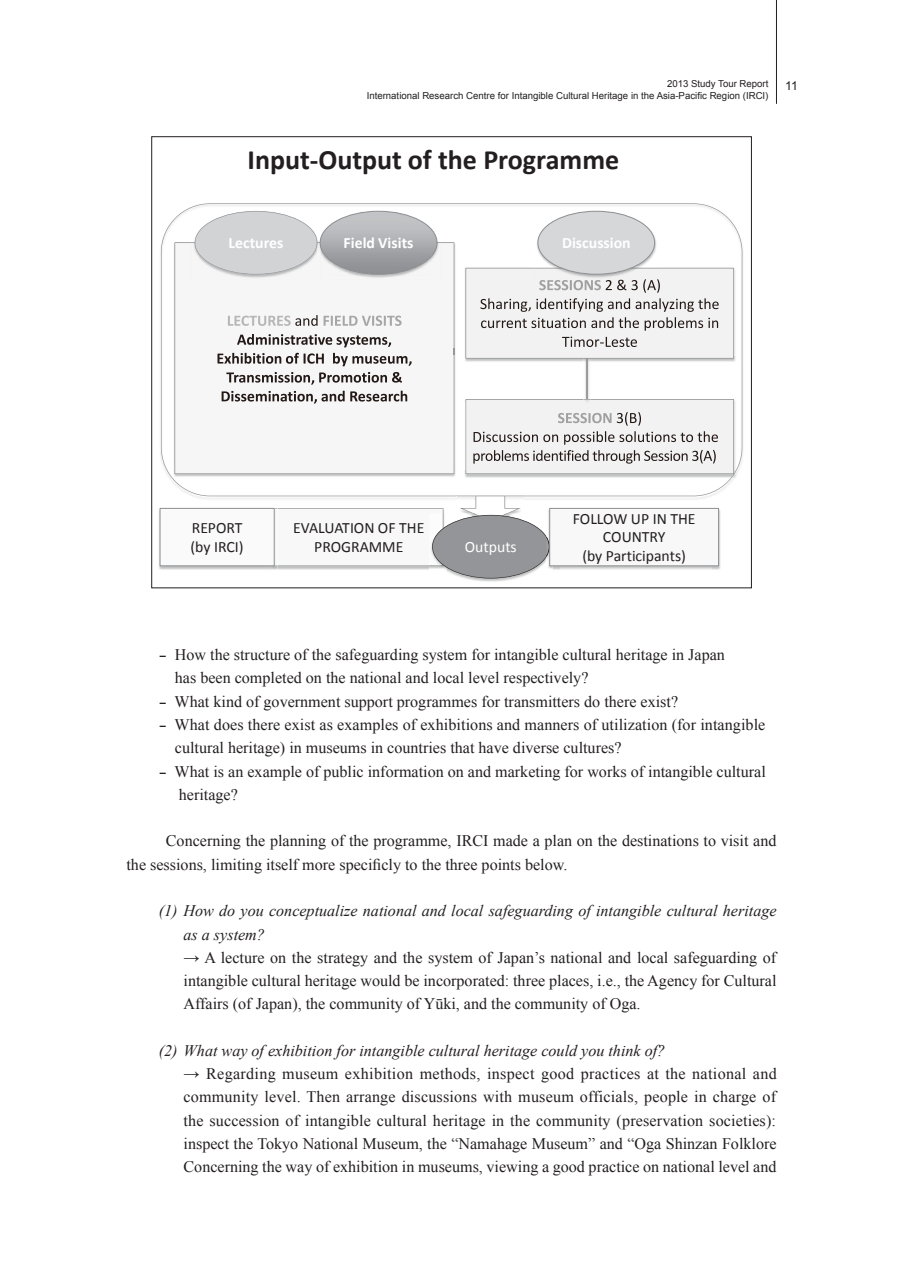
<style>
.page{position:relative;width:903px;height:1275px;background:#fff}
.page>*{position:absolute;margin:0;border:0;box-sizing:border-box;transform-origin:0 0}
.t1{font:700 28px "Calibri";color:#231f20}
.t2{font:16.1px/23.3px "Times New Roman";color:#231f20;text-align:justify}
.t3{font:16.1px/23.3px "Times New Roman";color:#231f20;scale:1.5 1}
.t4{font:italic 16.1px/23.3px "Times New Roman";color:#231f20}
.t5{font:15.75px/18.9px "Calibri";color:#231f20;text-align:center}
.t6{font:700 15.75px "Calibri";color:#fff}
.t7{font:15.75px "Calibri";color:#fff}
.t8{font:12.25px "Arial";color:#231f20}
.t9{font:9.62px "Arial";color:#231f20}
</style>
<div class="page">
<hr style="left:776px;top:0;width:1px;height:104px;background:#231f20">
<svg style="left:161px;top:203px;width:581px;height:293px;fill:#f6f6f6"></svg>
<img style="left:159px;top:507px;width:115px;height:63px">
<div style="left:160px;top:508px;width:114px;height:58px;background:#fafafa"></div>
<div style="left:160px;top:508px;width:115px;height:58px;border:1px solid #8c8e91"></div>
<img style="left:457px;top:494px;width:67px;height:2px">
<img style="left:195px;top:210px;width:136px;height:25px">
<img style="left:535px;top:210px;width:123px;height:59px">
<img style="left:614px;top:269px;width:16px;height:5px">
<div style="left:538px;top:211px;width:117px;height:63px;background:#d6d7d9;border-radius:50%"></div>
<div style="left:537px;top:211px;width:118px;height:64px;border:1px solid #8c8e91;border-radius:50%"></div>
<svg style="left:274px;top:496px;width:275px;height:83px"></svg>
<img style="left:429px;top:210px;width:11px;height:31px">
<img style="left:317px;top:243px;width:123px;height:36px">
<svg style="left:192px;top:211px;width:129px;height:64px"></svg>
<img style="left:331px;top:208px;width:98px;height:2px">
<img style="left:331px;top:210px;width:98px;height:16px">
<img style="left:331px;top:259px;width:98px;height:17px">
<div style="left:320px;top:211px;width:117px;height:63px;background:linear-gradient(to bottom,#c9cacd,#8c8e92);border-radius:50%"></div>
<div style="left:320px;top:211px;width:117px;height:64px;border:1px solid #8c8e91;border-radius:50%"></div>
<img style="left:546px;top:507px;width:175px;height:63px">
<img style="left:546px;top:513px;width:6px;height:58px">
<img style="left:546px;top:536px;width:3px;height:21px">
<img style="left:560px;top:507px;width:151px;height:1px">
<img style="left:560px;top:566px;width:151px;height:4px">
<div style="left:550px;top:508px;width:168px;height:58px;background:#f8f8f9"></div>
<div style="left:549px;top:508px;width:170px;height:58px;border:1px solid #8c8e91"></div>
<p class="t9" style="left:667px;top:78px;width:103px">2013 Study Tour Report</p>
<p class="t8" style="left:785px;top:77px;width:14px">11</p>
<p class="t9" style="left:367px;top:89px;width:403px">International Research Centre for Intangible Cultural Heritage in the Asia-Pacific Region (IRCI)</p>
<h1 class="t1" style="left:247px;top:143px;width:373px">Input-Output of the Programme</h1>
<p class="t6" style="left:344px;top:233px;width:71px">Field Visits</p>
<p class="t6" style="left:229px;top:233px;width:56px">Lectures</p>
<p class="t6" style="left:562px;top:233px;width:70px">Discussion</p>
<p class="t5" style="left:191px;top:518px;width:55px;text-align:left">REPORT (by IRCI)</p>
<p class="t5" style="left:293px;top:518px;width:133px">EVALUATION OF THE<br>PROGRAMME</p>
<p class="t7" style="left:465px;top:537px;width:53px">Outputs</p>
<p class="t5" style="left:573px;top:508px;width:124px">FOLLOW UP IN THE<br>COUNTRY<br>(by Participants)</p>
<p class="t3" style="left:175px;top:643px;width:368px;text-indent:-16px">- How the structure of the safeguarding system for intangible cultural heritage in Japan has been completed on the national and local level respectively?</p>
<p class="t3" style="left:159px;top:689px;width:348px">- What kind of government support programmes for transmitters do there exist?</p>
<p class="t3" style="left:175px;top:713px;width:395px;text-indent:-16px">- What does there exist as examples of exhibitions and manners of utilization (for intangible cultural heritage) in museums in countries that have diverse cultures?</p>
<p class="t3" style="left:179px;top:759px;width:393px;text-indent:-20px">- What is an example of public information on and marketing for works of intangible cultural heritage?</p>
<p class="t2" style="left:126px;top:829px;width:651px;text-indent:39px">Concerning the planning of the programme, IRCI made a plan on the destinations to visit and the sessions, limiting itself more specificly to the three points below.</p>
<p class="t4" style="left:184px;top:899px;width:594px;text-indent:-25px">(1) How do you conceptualize national and local safeguarding of intangible cultural heritage as a system?</p>
<p class="t2" style="left:184px;top:945px;width:594px">→ A lecture on the strategy and the system of Japan’s national and local safeguarding of intangible cultural heritage would be incorporated: three places, i.e., the Agency for Cultural Affairs (of Japan), the community of Yūki, and the community of Oga.</p>
<p class="t4" style="left:159px;top:1038px;width:508px">(2) What way of exhibition for intangible cultural heritage could you think of?</p>
<p class="t2" style="left:184px;top:1062px;width:595px">→ Regarding museum exhibition methods, inspect good practices at the national and community level. Then arrange discussions with museum officials, people in charge of the succession of intangible cultural heritage in the community (preservation societies): inspect the Tokyo National Museum, the “Namahage Museum” and “Oga Shinzan Folklore Concerning the way of exhibition in museums, viewing a good practice on national level and</p>
</div>
